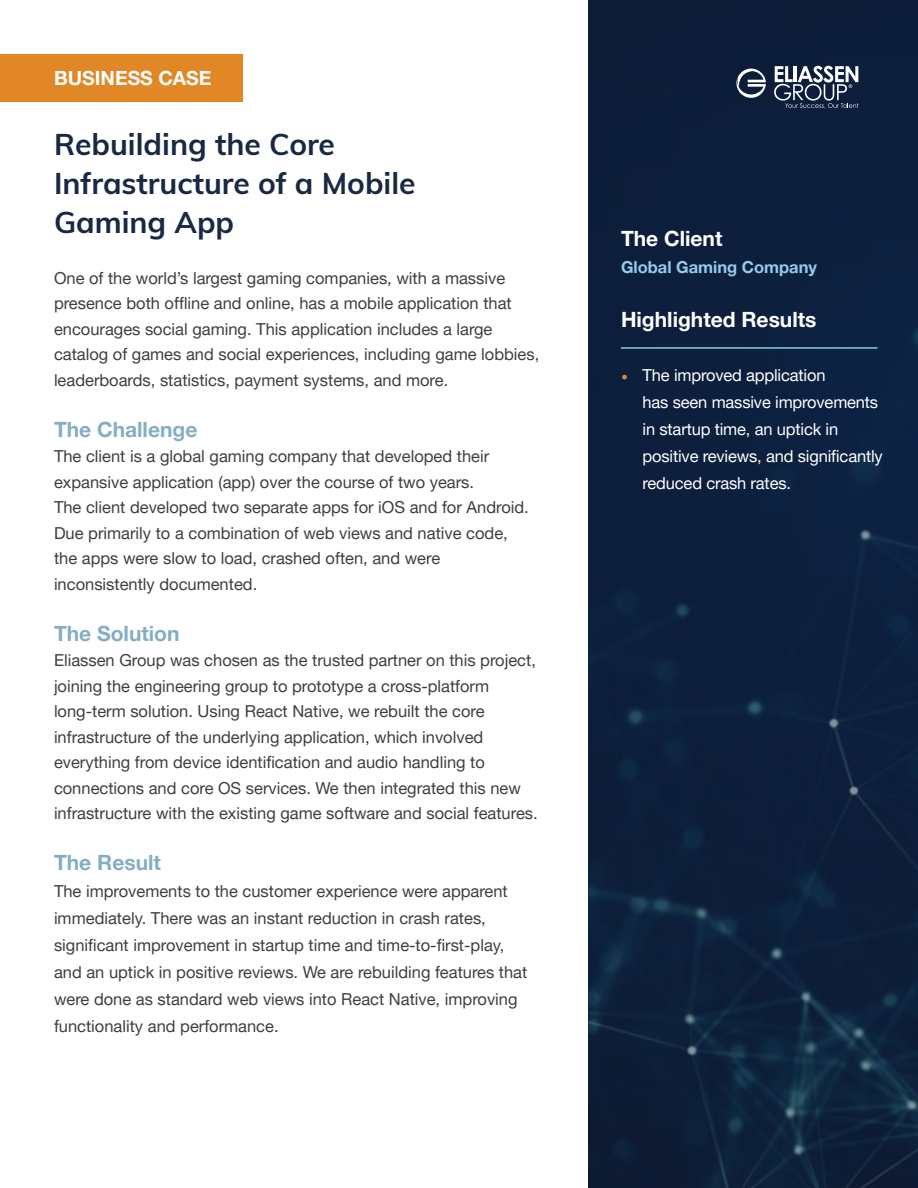
<style>
.page{position:relative;width:918px;height:1188px;background:#fff}
.page>*{position:absolute;margin:0;border:0;box-sizing:border-box;transform-origin:0 0}
.t1{font:700 30px/39px "Muli";color:#192944}
.t2{font:700 21px "Helvetica Neue LT Pro";color:#85aec2}
.t3{font:700 21px "Helvetica Neue LT Pro";color:#fff}
.t4{font:700 19.5px "Helvetica Neue LT Pro";color:#fff}
.t5{font:16.5px/25.5px "Helvetica Neue LT Pro";color:#3e3e3f}
.t6{font:16.5px/27px "Helvetica Neue LT Pro";letter-spacing:-.01em;color:#fff}
.t7{font:700 16.5px "Helvetica Neue LT Pro";color:#94cdeb}
.s1{font-family:"Minion Pro";font-size:18px;color:#e28726}
</style>
<div class="page">
<img style="left:588px;top:0;width:330px;height:1188px">
<div style="left:0;top:54px;width:243px;height:48px;background:#e28726"></div>
<hr style="left:621px;top:347px;width:257px;height:2px;background:#86c7e9">
<svg style="left:736px;top:69px;width:30px;height:29px"></svg>
<svg style="left:774px;top:66px;width:85px;height:42px"></svg>
<p class="t4" style="left:54px;top:66px;width:159px">BUSINESS CASE</p>
<p class="t1" style="left:54px;top:123px;width:363px">Rebuilding the Core<br>Infrastructure of a Mobile<br>Gaming App</p>
<p class="t5" style="left:54px;top:265px;width:487px">One of the world’s largest gaming companies, with a massive presence both offline and online, has a mobile application that encourages social gaming. This application includes a large catalog of games and social experiences, including game lobbies, leaderboards, statistics, payment systems, and more.</p>
<p class="t2" style="left:54px;top:417px;width:145px">The Challenge</p>
<p class="t5" style="left:54px;top:443px;width:437px">The client is a global gaming company that developed their expansive application (app) over the course of two years.</p>
<p class="t5" style="left:54px;top:494px;width:476px">The client developed two separate apps for iOS and for Android.</p>
<p class="t5" style="left:54px;top:520px;width:455px">Due primarily to a combination of web views and native code,</p>
<p class="t5" style="left:54px;top:545px;width:388px">the apps were slow to load, crashed often, and were</p>
<p class="t5" style="left:54px;top:571px;width:205px">inconsistently documented.</p>
<p class="t2" style="left:54px;top:621px;width:127px">The Solution</p>
<p class="t5" style="left:54px;top:647px;width:483px">Eliassen Group was chosen as the trusted partner on this project, joining the engineering group to prototype a cross-platform</p>
<p class="t5" style="left:54px;top:698px;width:485px">long-term solution. Using React Native, we rebuilt the core infrastructure of the underlying application, which involved everything from device identification and audio handling to connections and core OS services. We then integrated this new infrastructure with the existing game software and social features.</p>
<p class="t2" style="left:54px;top:850px;width:108px">The Result</p>
<p class="t5" style="left:54px;top:878px;width:475px;line-height:27px">The improvements to the customer experience were apparent immediately. There was an instant reduction in crash rates, significant improvement in startup time and time-to-first-play, and an uptick in positive reviews. We are rebuilding features that were done as standard web views into React Native, improving functionality and performance.</p>
<p class="t3" style="left:621px;top:226px;width:103px">The Client</p>
<p class="t7" style="left:621px;top:257px;width:198px">Global Gaming Company</p>
<p class="t3" style="left:621px;top:306px;width:197px">Highlighted Results</p>
<p class="t6" style="left:643px;top:361px;width:242px;text-indent:-22px"><span class="s1">•</span> The improved application<br>has seen massive improvements in startup time, an uptick in positive reviews, and significantly reduced crash rates.</p>
</div>
